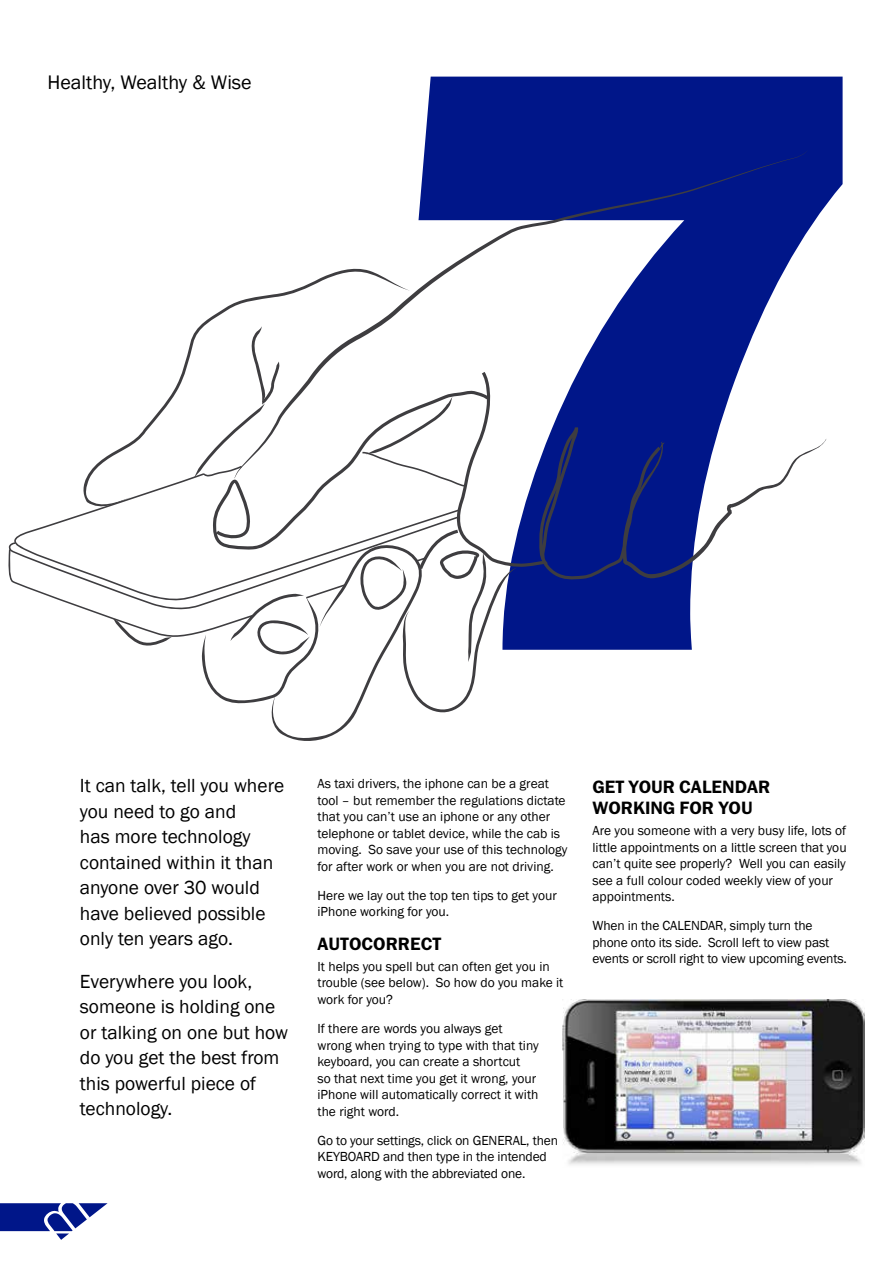
<style>
.page{position:relative;width:893px;height:1263px;background:#fff}
.page>*{position:absolute;margin:0;border:0;box-sizing:border-box;transform-origin:0 0}
.t1{font:800 859.8px "Franklin Gothic";color:#001689}
.t2{font:20.1px "Franklin Gothic";color:#000}
.t3{font:19.5px/25.5px "Franklin Gothic";color:#000}
.t4{font:18px/21px "Franklin Gothic Demi C";color:#000}
.t5{font:13.5px/16.5px "Franklin Gothic";color:#000}
</style>
<div class="page">
<svg style="left:0;top:1203px;width:108px;height:37px"></svg>
<img style="left:563px;top:999px;width:301px;height:166px">
<svg style="left:410px;top:150px;width:398px;height:152px"></svg>
<svg style="left:200px;top:268px;width:210px;height:58px"></svg>
<svg style="left:8px;top:326px;width:819px;height:415px"></svg>
<h2 class="t2" style="left:47px;top:70px;width:206px">Healthy, Wealthy &amp; Wise</h2>
<h1 class="t1" style="left:380px;top:-195px;width:505px">7</h1>
<h3 class="t3" style="left:80px;top:773px;width:206px">It can talk, tell you where you need to go and<br>has more technology contained within it than anyone over 30 would have believed possible only ten years ago.</h3>
<h3 class="t3" style="left:80px;top:969px;width:210px">Everywhere you look, someone is holding one or talking on one but how do you get the best from this powerful piece of technology.</h3>
<p class="t5" style="left:317px;top:776px;width:251px">As taxi drivers, the iphone can be a great tool – but remember the regulations dictate that you can’t use an iphone or any other telephone or tablet device, while the cab is moving. So save your use of this technology for after work or when you are not driving.</p>
<p class="t5" style="left:317px;top:887px;width:241px">Here we lay out the top ten tips to get your iPhone working for you.</p>
<h3 class="t4" style="left:317px;top:933px;width:125px">AUTOCORRECT</h3>
<p class="t5" style="left:317px;top:958px;width:247px">It helps you spell but can often get you in trouble (see below). So how do you make it work for you?</p>
<p class="t5" style="left:317px;top:1021px;width:223px">If there are words you always get wrong when trying to type with that tiny keyboard, you can create a shortcut<br>so that next time you get it wrong, your iPhone will automatically correct it with the right word.</p>
<p class="t5" style="left:317px;top:1132px;width:242px">Go to your settings, click on GENERAL, then<br>KEYBOARD and then type in the intended word, along with the abbreviated one.</p>
<h3 class="t4" style="left:592px;top:776px;width:179px">GET YOUR CALENDAR<br>WORKING FOR YOU</h3>
<p class="t5" style="left:592px;top:823px;width:256px">Are you someone with a very busy life, lots of little appointments on a little screen that you can’t quite see properly? Well you can easily see a full colour coded weekly view of your appointments.</p>
<p class="t5" style="left:592px;top:918px;width:256px">When in the CALENDAR, simply turn the phone onto its side. Scroll left to view past events or scroll right to view upcoming events.</p>
</div>
